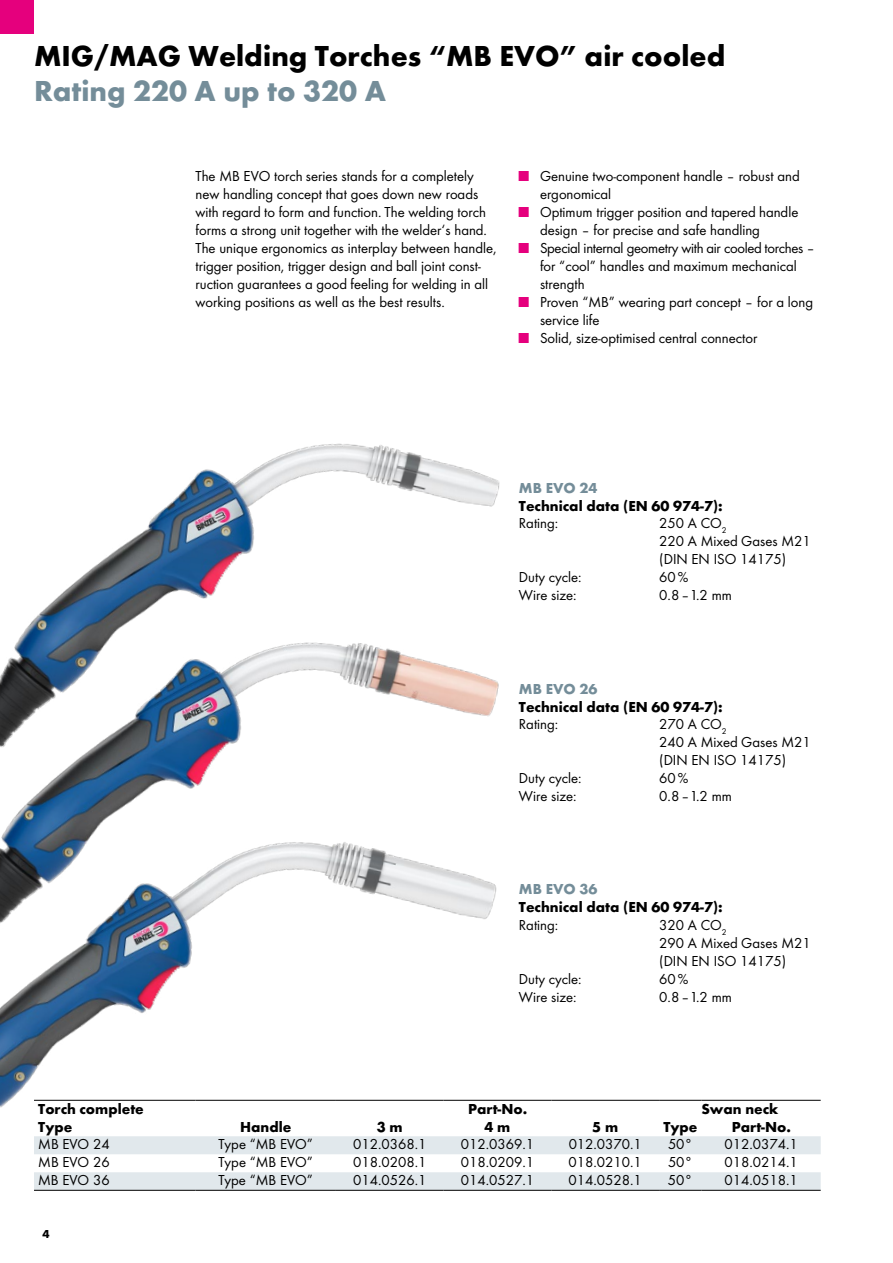
<style>
.page{position:relative;width:893px;height:1263px;background:#fff}
.page>*{position:absolute;margin:0;border:0;box-sizing:border-box;transform-origin:0 0}
.t1{font:700 30px "Futura TOT";color:#000}
.t2{font:700 30px "Futura TOT";color:#748d99}
.t3{font:15px/18px "Futura TOT Boo";color:#000}
.t4{font:700 15px "Futura TOT";color:#000}
.t5{font:15px/18px "Futura TOT Boo";letter-spacing:-.02em;color:#000}
.t6{font:700 15px "Futura TOT";color:#748d99}
.t7{font:700 12px "Futura TOT";color:#000}
.s1{color:#e5007d}
</style>
<div class="page">
<div style="left:0;top:0;width:34px;height:34px;background:#e5007d"></div>
<img style="left:53px;top:443px;width:447px;height:158px">
<img style="left:0;top:601px;width:499px;height:178px">
<img style="left:0;top:779px;width:519px;height:329px">
<svg style="left:34px;top:1136px;width:787px;height:54px"></svg>
<hr style="left:34px;top:1190px;width:162px;height:1px;background:#000">
<hr style="left:196px;top:1190px;width:140px;height:1px;background:#000">
<hr style="left:336px;top:1190px;width:108px;height:1px;background:#000">
<hr style="left:444px;top:1190px;width:107px;height:1px;background:#000">
<hr style="left:551px;top:1190px;width:108px;height:1px;background:#000">
<hr style="left:659px;top:1190px;width:43px;height:1px;background:#000">
<hr style="left:702px;top:1190px;width:119px;height:1px;background:#000">
<hr style="left:34px;top:1100px;width:162px;height:1px;background:#000">
<hr style="left:196px;top:1100px;width:140px;height:1px;background:#000">
<hr style="left:336px;top:1100px;width:108px;height:1px;background:#000">
<hr style="left:444px;top:1100px;width:107px;height:1px;background:#000">
<hr style="left:551px;top:1100px;width:108px;height:1px;background:#000">
<hr style="left:659px;top:1100px;width:43px;height:1px;background:#000">
<hr style="left:702px;top:1100px;width:119px;height:1px;background:#000">
<h1 class="t1" style="left:34px;top:38px;width:693px">MIG/MAG Welding Torches “MB EVO” air cooled</h1>
<h1 class="t2" style="left:34px;top:73px;width:353px">Rating 220 A up to 320 A</h1>
<p class="t3" style="left:196px;top:167px;width:302px">The MB EVO torch series stands for a completely new handling concept that goes down new roads with regard to form and function. The welding torch forms a strong unit together with the welder‘s hand.<br>The unique ergonomics as interplay between handle, trigger position, trigger design and ball joint const&shy;ruction guarantees a good feeling for welding in all working positions as well as the best results.</p>
<p class="t3" style="left:540px;top:167px;width:261px;text-indent:-21px"><span class="s1">■</span> Genuine two-component handle – robust and ergonomical</p>
<p class="t3" style="left:540px;top:203px;width:260px;text-indent:-21px"><span class="s1">■</span> Optimum trigger position and tapered handle design – for precise and safe handling</p>
<p class="t5" style="left:540px;top:239px;width:277px;text-indent:-21px"><span class="s1">■</span> Special internal geometry with air cooled torches – for “cool” handles and maximum mechanical strength</p>
<p class="t3" style="left:540px;top:293px;width:275px;text-indent:-21px"><span class="s1">■</span> Proven “MB” wearing part concept – for a long service life</p>
<p class="t3" style="left:519px;top:329px;width:240px"><span class="s1">■</span> Solid, size-optimised central connector</p>
<p class="t6" style="left:519px;top:478px;width:80px">MB EVO 24</p>
<p class="t4" style="left:519px;top:496px;width:205px">Technical data (EN 60 974-7):</p>
<p class="t3" style="left:519px;top:514px;width:41px">Rating:</p>
<p class="t3" style="left:659px;top:514px;width:153px">250 A CO<sub>2<br></sub>220 A Mixed Gases M21 (DIN EN ISO 14175)</p>
<p class="t3" style="left:519px;top:568px;width:64px">Duty cycle:</p>
<p class="t3" style="left:659px;top:568px;width:31px">60%</p>
<p class="t3" style="left:519px;top:586px;width:59px">Wire size:</p>
<p class="t3" style="left:659px;top:586px;width:74px">0.8–1.2 mm</p>
<p class="t6" style="left:519px;top:679px;width:80px">MB EVO 26</p>
<p class="t4" style="left:519px;top:697px;width:205px">Technical data (EN 60 974-7):</p>
<p class="t3" style="left:519px;top:715px;width:41px">Rating:</p>
<p class="t3" style="left:659px;top:715px;width:153px">270 A CO<sub>2<br></sub>240 A Mixed Gases M21 (DIN EN ISO 14175)</p>
<p class="t3" style="left:519px;top:769px;width:64px">Duty cycle:</p>
<p class="t3" style="left:659px;top:769px;width:31px">60%</p>
<p class="t3" style="left:519px;top:787px;width:59px">Wire size:</p>
<p class="t3" style="left:659px;top:787px;width:74px">0.8–1.2 mm</p>
<p class="t6" style="left:519px;top:880px;width:80px">MB EVO 36</p>
<p class="t4" style="left:519px;top:898px;width:205px">Technical data (EN 60 974-7):</p>
<p class="t3" style="left:519px;top:916px;width:41px">Rating:</p>
<p class="t3" style="left:659px;top:916px;width:153px">320 A CO<sub>2<br></sub>290 A Mixed Gases M21 (DIN EN ISO 14175)</p>
<p class="t3" style="left:519px;top:970px;width:64px">Duty cycle:</p>
<p class="t3" style="left:659px;top:970px;width:31px">60%</p>
<p class="t3" style="left:519px;top:988px;width:59px">Wire size:</p>
<p class="t3" style="left:659px;top:988px;width:74px">0.8–1.2 mm</p>
<p class="t4" style="left:38px;top:1099px;width:107px">Torch complete</p>
<p class="t4" style="left:468px;top:1099px;width:61px">Part-No.</p>
<p class="t4" style="left:701px;top:1099px;width:79px">Swan neck</p>
<p class="t4" style="left:38px;top:1117px;width:36px">Type</p>
<p class="t4" style="left:240px;top:1117px;width:53px">Handle</p>
<p class="t4" style="left:377px;top:1117px;width:27px">3 m</p>
<p class="t4" style="left:485px;top:1117px;width:27px">4 m</p>
<p class="t4" style="left:592px;top:1117px;width:27px">5 m</p>
<p class="t4" style="left:663px;top:1117px;width:36px">Type</p>
<p class="t4" style="left:732px;top:1117px;width:61px">Part-No.</p>
<p class="t3" style="left:38px;top:1135px;width:73px">MB EVO 24</p>
<p class="t3" style="left:218px;top:1135px;width:96px">Type “MB EVO”</p>
<p class="t3" style="left:353px;top:1135px;width:75px">012.0368.1</p>
<p class="t3" style="left:461px;top:1135px;width:75px">012.0369.1</p>
<p class="t3" style="left:569px;top:1135px;width:75px">012.0370.1</p>
<p class="t3" style="left:668px;top:1135px;width:26px">50°</p>
<p class="t3" style="left:725px;top:1135px;width:75px">012.0374.1</p>
<p class="t3" style="left:38px;top:1153px;width:73px">MB EVO 26</p>
<p class="t3" style="left:218px;top:1153px;width:96px">Type “MB EVO”</p>
<p class="t3" style="left:353px;top:1153px;width:75px">018.0208.1</p>
<p class="t3" style="left:461px;top:1153px;width:75px">018.0209.1</p>
<p class="t3" style="left:569px;top:1153px;width:75px">018.0210.1</p>
<p class="t3" style="left:668px;top:1153px;width:26px">50°</p>
<p class="t3" style="left:725px;top:1153px;width:75px">018.0214.1</p>
<p class="t3" style="left:38px;top:1171px;width:73px">MB EVO 36</p>
<p class="t3" style="left:218px;top:1171px;width:96px">Type “MB EVO”</p>
<p class="t3" style="left:353px;top:1171px;width:75px">014.0526.1</p>
<p class="t3" style="left:461px;top:1171px;width:75px">014.0527.1</p>
<p class="t3" style="left:569px;top:1171px;width:75px">014.0528.1</p>
<p class="t3" style="left:668px;top:1171px;width:26px">50°</p>
<p class="t3" style="left:724px;top:1171px;width:75px">014.0518.1</p>
<p class="t7" style="left:43px;top:1227px;width:9px">4</p>
</div>
